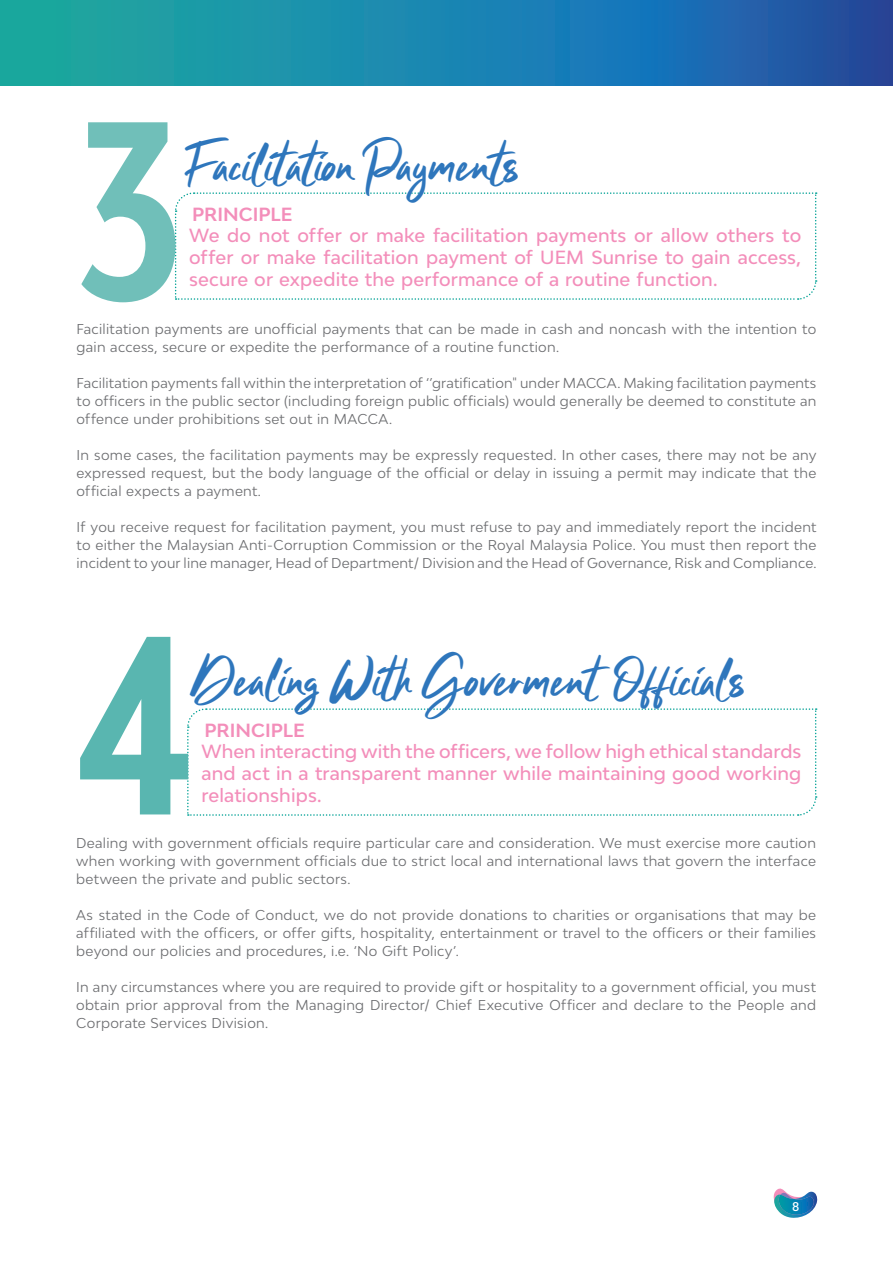
<style>
.page{position:relative;width:893px;height:1263px;background:#fff}
.page>*{position:absolute;margin:0;border:0;box-sizing:border-box;transform-origin:0 0}
.t1{font:700 ultra-condensed 240px "Bw Modelica";color:#70bfb9}
.t2{font:700 ultra-condensed 240px "Bw Modelica";color:#59b6b0}
.t3{font:49.5px "Clattering";color:#2e76bc}
.t4{font:500 18px/21.6px "Bw Modelica";letter-spacing:.01em;color:#f38eba;text-align:justify}
.t5{font:700 18px "Bw Modelica";color:#f38eba}
.t6{font:13.5px/18px "Bw Modelica";letter-spacing:.02em;color:#6c6d70;text-align:justify}
.t7{font:500 12px "Bw Modelica";color:#fff}
</style>
<div class="page">
<svg style="left:0;top:0;width:893px;height:85px;background:#1c81aa"></svg>
<svg style="left:174px;top:192px;width:643px;height:108px"></svg>
<svg style="left:187px;top:708px;width:630px;height:108px"></svg>
<svg style="left:773px;top:1188px;width:45px;height:30px"></svg>
<h1 class="t1" style="left:77px;top:55px;width:108px">3</h1>
<p class="t6" style="left:77px;top:320px;width:741px">Facilitation payments are unofficial payments that can be made in cash and noncash with the intention to gain access, secure or expedite the performance of a routine function.</p>
<p class="t6" style="left:77px;top:374px;width:741px">Facilitation payments fall within the interpretation of ‘’gratification" under MACCA. Making facilitation payments to officers in the public sector (including foreign public officials) would generally be deemed to constitute an offence under prohibitions set out in MACCA.</p>
<p class="t6" style="left:77px;top:446px;width:741px">In some cases, the facilitation payments may be expressly requested. In other cases, there may not be any expressed request, but the body language of the official or delay in issuing a permit may indicate that the official expects a payment.</p>
<p class="t6" style="left:77px;top:518px;width:741px">If you receive request for facilitation payment, you must refuse to pay and immediately report the incident to either the Malaysian Anti-Corruption Commission or the Royal Malaysia Police. You must then report the incident to your line manager, Head of Department/ Division and the Head of Governance, Risk and Compliance.</p>
<h2 class="t3" style="left:186px;top:134px;width:335px">Facilitation Payments</h2>
<h3 class="t5" style="left:192px;top:202px;width:102px">PRINCIPLE</h3>
<h3 class="t4" style="left:189px;top:224px;width:614px">We do not offer or make facilitation payments or allow others to offer or make facilitation payment of UEM Sunrise to gain access, secure or expedite the performance of a routine function.</h3>
<h1 class="t2" style="left:77px;top:570px;width:120px">4</h1>
<h2 class="t3" style="left:191px;top:649px;width:556px">Dealing With Goverment Officials</h2>
<h3 class="t5" style="left:204px;top:718px;width:102px">PRINCIPLE</h3>
<h3 class="t4" style="left:201px;top:740px;width:602px">When interacting with the officers, we follow high ethical standards and act in a transparent manner while maintaining good working relationships.</h3>
<p class="t6" style="left:76px;top:833px;width:741px">Dealing with government officials require particular care and consideration. We must exercise more caution when working with government officials due to strict local and international laws that govern the interface</p>
<p class="t6" style="left:76px;top:869px;width:276px">between the private and public sectors.</p>
<p class="t6" style="left:76px;top:905px;width:741px">As stated in the Code of Conduct, we do not provide donations to charities or organisations that may be affiliated with the officers, or offer gifts, hospitality, entertainment or travel to the officers or their families beyond our policies and procedures, i.e. ‘No Gift Policy’.</p>
<p class="t6" style="left:76px;top:977px;width:741px">In any circumstances where you are required to provide gift or hospitality to a government official, you must obtain prior approval from the Managing Director/ Chief Executive Officer and declare to the People and Corporate Services Division.</p>
<p class="t7" style="left:792px;top:1199px;width:9px">8</p>
</div>
